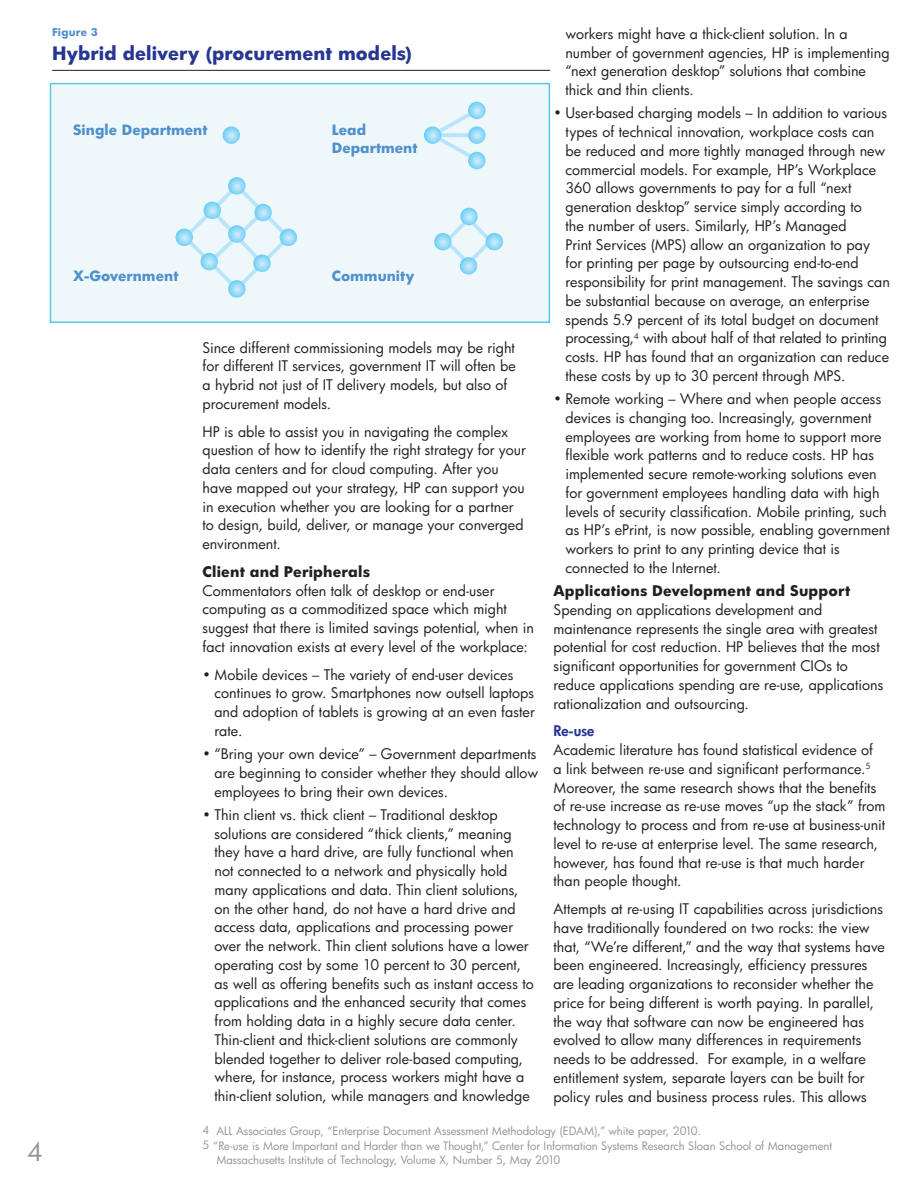
<style>
.page{position:relative;width:918px;height:1188px;background:#fff}
.page>*{position:absolute;margin:0;border:0;box-sizing:border-box;transform-origin:0 0}
.t1{font:25.5px "HP Futura";color:#919396}
.Figure_text{font:700 18px "HP Futura";letter-spacing:.005em;color:#263692}
.Bullet{font:14.25px/18.8px "HP Futura";color:#231f20}
.Body_text{font:14.25px/18.8px "HP Futura";color:#231f20}
.t2{font:700 13.8px/18.1px "HP Futura";color:#5090cc}
.t3{font:11.25px/15px "HP Futura";letter-spacing:-.005em;color:#939598}
.t4{font:700 10.5px "HP Futura";letter-spacing:.025em;color:#5090cc}
.s1{font-weight:700}
.s2{font-weight:800;color:#263692}
</style>
<div class="page">
<hr style="left:52px;top:70px;width:498px;height:1px;background:#231f20">
<div style="left:50px;top:83px;width:500px;height:240px;background:#eef8fb;border:1px solid #53c9e6"></div>
<svg style="left:427px;top:105px;width:54px;height:59px"></svg>
<svg style="left:223px;top:126px;width:17px;height:18px"></svg>
<svg style="left:424px;top:126px;width:17px;height:18px"></svg>
<svg style="left:468px;top:102px;width:18px;height:17px"></svg>
<svg style="left:468px;top:126px;width:18px;height:18px"></svg>
<svg style="left:468px;top:152px;width:18px;height:17px"></svg>
<svg style="left:175px;top:177px;width:122px;height:121px"></svg>
<svg style="left:434px;top:208px;width:69px;height:67px"></svg>
<h1 class="t1" style="left:27px;top:1134px;width:17px">4</h1>
<p class="t4" style="left:52px;top:24px;width:48px">Figure 3</p>
<p class="Figure_text" style="left:52px;top:40px;width:361px">Hybrid delivery (procurement models)</p>
<p class="t2" style="left:73px;top:120px;width:136px">Single Department</p>
<p class="t2" style="left:73px;top:266px;width:107px">X-Government</p>
<p class="t2" style="left:332px;top:120px;width:87px">Lead<br>Department</p>
<p class="t2" style="left:332px;top:266px;width:84px">Community</p>
<p class="Body_text" style="left:202px;top:338px;width:315px">Since different commissioning models may be right for different IT services, government IT will often be a hybrid not just of IT delivery models, but also of procurement models.</p>
<p class="Body_text" style="left:202px;top:422px;width:325px">HP is able to assist you in navigating the complex question of how to identify the right strategy for your data centers and for cloud computing. After you have mapped out your strategy, HP can support you in execution whether you are looking for a partner to design, build, deliver, or manage your converged environment.</p>
<p class="Body_text" style="left:202px;top:562px;width:333px"><span class="s1">Client and Peripherals<br></span>Commentators often talk of desktop or end-user computing as a commoditized space which might suggest that there is limited savings potential, when in fact innovation exists at every level of the workplace:</p>
<p class="Bullet" style="left:214px;top:665px;width:322px;text-indent:-12px">• Mobile devices – The variety of end-user devices continues to grow. Smartphones now outsell laptops and adoption of tablets is growing at an even faster rate.</p>
<p class="Bullet" style="left:214px;top:744px;width:325px;text-align:justify;text-indent:-12px">• “Bring your own device” – Government departments are beginning to consider whether they should allow employees to bring their own devices.</p>
<p class="Bullet" style="left:214px;top:805px;width:321px;text-indent:-12px">• Thin client vs. thick client – Traditional desktop solutions are considered “thick clients,” meaning they have a hard drive, are fully functional when not connected to a network and physically hold many applications and data. Thin client solutions, on the other hand, do not have a hard drive and access data, applications and processing power over the network. Thin client solutions have a lower operating cost by some 10 percent to 30 percent, as well as offering benefits such as instant access to applications and the enhanced security that comes from holding data in a highly secure data center.<br>Thin-client and thick-client solutions are commonly blended together to deliver role-based computing, where, for instance, process workers might have a thin-client solution, while managers and knowledge</p>
<p class="Bullet" style="left:566px;top:24px;width:326px">workers might have a thick-client solution. In a number of government agencies, HP is implementing “next generation desktop” solutions that combine thick and thin clients.</p>
<p class="Bullet" style="left:566px;top:103px;width:326px;text-indent:-12px">• User-based charging models – In addition to various types of technical innovation, workplace costs can be reduced and more tightly managed through new commercial models. For example, HP’s Workplace 360 allows governments to pay for a full “next generation desktop” service simply according to<br>the number of users. Similarly, HP’s Managed<br>Print Services (MPS) allow an organization to pay for printing per page by outsourcing end-to-end responsibility for print management. The savings can be substantial because on average, an enterprise spends 5.9 percent of its total budget on document processing,<sup>4</sup> with about half of that related to printing costs. HP has found that an organization can reduce these costs by up to 30 percent through MPS.</p>
<p class="Bullet" style="left:566px;top:389px;width:326px;text-indent:-12px">• Remote working – Where and when people access devices is changing too. Increasingly, government employees are working from home to support more flexible work patterns and to reduce costs. HP has implemented secure remote-working solutions even for government employees handling data with high levels of security classification. Mobile printing, such as HP’s ePrint, is now possible, enabling government workers to print to any printing device that is connected to the Internet.</p>
<p class="Body_text" style="left:554px;top:581px;width:331px"><span class="s1">Applications Development and Support </span>Spending on applications development and maintenance represents the single area with greatest potential for cost reduction. HP believes that the most significant opportunities for government CIOs to reduce applications spending are re-use, applications rationalization and outsourcing.</p>
<p class="Body_text" style="left:554px;top:721px;width:334px"><span class="s2">Re-use<br></span>Academic literature has found statistical evidence of<br>a link between re-use and significant performance.<sup>5<br></sup>Moreover, the same research shows that the benefits of re-use increase as re-use moves “up the stack” from technology to process and from re-use at business-unit level to re-use at enterprise level. The same research, however, has found that re-use is that much harder than people thought.</p>
<p class="Body_text" style="left:554px;top:899px;width:333px">Attempts at re-using IT capabilities across jurisdictions have traditionally foundered on two rocks: the view that, “We’re different,” and the way that systems have been engineered. Increasingly, efficiency pressures are leading organizations to reconsider whether the price for being different is worth paying. In parallel, the way that software can now be engineered has evolved to allow many differences in requirements needs to be addressed. For example, in a welfare entitlement system, separate layers can be built for policy rules and business process rules. This allows</p>
<p class="t3" style="left:202px;top:1124px;width:631px">4 ALL Associates Group, “Enterprise Document Assessment Methodology (EDAM),” white paper, 2010.<br>5 “Re-use is More Important and Harder than we Thought,” Center for Information Systems Research Sloan School of Management</p>
<p class="t3" style="left:216px;top:1152px;width:346px">Massachusetts Institute of Technology, Volume X, Number 5, May 2010</p>
</div>
